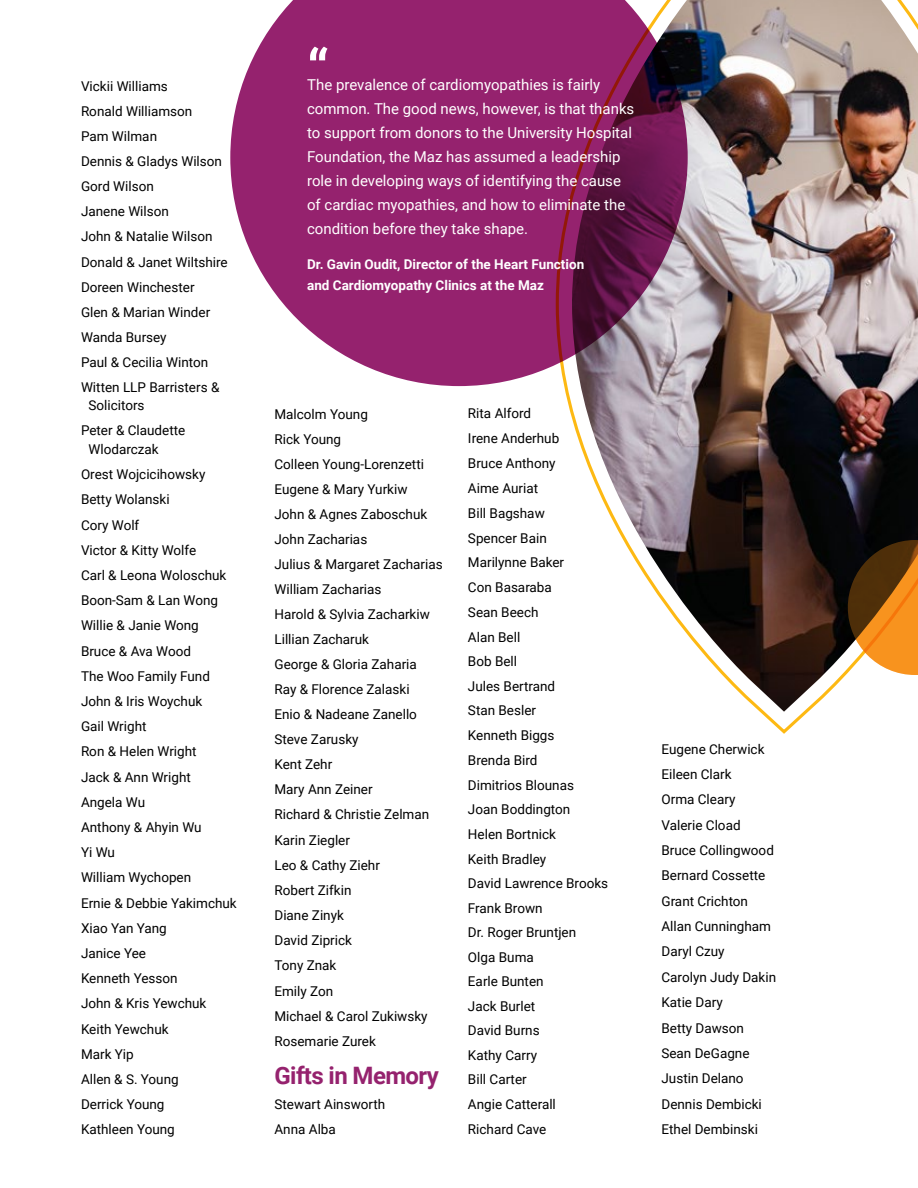
<style>
.page{position:relative;width:918px;height:1188px;background:#fff}
.page>*{position:absolute;margin:0;border:0;box-sizing:border-box;transform-origin:0 0}
.t1{font:700 54px "Roboto";color:#fff}
.t2{font:700 24px "Roboto";letter-spacing:-.025em;color:#95226e}
.t3{font:15px/24px "Roboto";color:#fff}
.t4{font:13.5px/25px "Roboto";color:#000}
.t5{font:700 13.5px/21px "Roboto";color:#fff}
</style>
<div class="page">
<img style="left:572px;top:0;width:346px;height:712px">
<svg style="left:230px;top:0;width:458px;height:386px;background:#983d79"></svg>
<svg style="left:848px;top:540px;width:70px;height:135px;background:#9f6625"></svg>
<p class="t4" style="left:81px;top:75px;width:148px">Vickii Williams<br>Ronald Williamson<br>Pam Wilman<br>Dennis &amp; Gladys Wilson<br>Gord Wilson<br>Janene Wilson<br>John &amp; Natalie Wilson<br>Donald &amp; Janet Wiltshire<br>Doreen Winchester<br>Glen &amp; Marian Winder<br>Wanda Bursey<br>Paul &amp; Cecilia Winton<br>Witten LLP Barristers &amp;</p>
<p class="t4" style="left:81px;top:394px;width:106px;text-indent:8px">Solicitors<br>Peter &amp; Claudette</p>
<p class="t4" style="left:81px;top:437px;width:157px;text-indent:8px">Wlodarczak<br>Orest Wojcicihowsky<br>Betty Wolanski<br>Cory Wolf<br>Victor &amp; Kitty Wolfe<br>Carl &amp; Leona Woloschuk<br>Boon-Sam &amp; Lan Wong<br>Willie &amp; Janie Wong<br>Bruce &amp; Ava Wood<br>The Woo Family Fund<br>John &amp; Iris Woychuk<br>Gail Wright<br>Ron &amp; Helen Wright<br>Jack &amp; Ann Wright<br>Angela Wu<br>Anthony &amp; Ahyin Wu<br>Yi Wu<br>William Wychopen<br>Ernie &amp; Debbie Yakimchuk<br>Xiao Yan Yang<br>Janice Yee<br>Kenneth Yesson<br>John &amp; Kris Yewchuk<br>Keith Yewchuk<br>Mark Yip<br>Allen &amp; S. Young<br>Derrick Young<br>Kathleen Young</p>
<h1 class="t1" style="left:307px;top:44px;width:23px">“</h1>
<p class="t3" style="left:307px;top:74px;width:329px">The prevalence of cardiomyopathies is fairly common. The good news, however, is that thanks to support from donors to the University Hospital Foundation, the Maz has assumed a leadership role in developing ways of identifying the cause of cardiac myopathies, and how to eliminate the condition before they take shape.</p>
<p class="t5" style="left:307px;top:254px;width:279px">Dr. Gavin Oudit, Director of the Heart Function and Cardiomyopathy Clinics at the Maz</p>
<p class="t4" style="left:274px;top:402px;width:170px">Malcolm Young<br>Rick Young<br>Colleen Young-Lorenzetti<br>Eugene &amp; Mary Yurkiw<br>John &amp; Agnes Zaboschuk<br>John Zacharias<br>Julius &amp; Margaret Zacharias<br>William Zacharias<br>Harold &amp; Sylvia Zacharkiw<br>Lillian Zacharuk<br>George &amp; Gloria Zaharia<br>Ray &amp; Florence Zalaski<br>Enio &amp; Nadeane Zanello<br>Steve Zarusky<br>Kent Zehr<br>Mary Ann Zeiner<br>Richard &amp; Christie Zelman<br>Karin Ziegler<br>Leo &amp; Cathy Ziehr<br>Robert Zifkin<br>Diane Zinyk<br>David Ziprick<br>Tony Znak<br>Emily Zon<br>Michael &amp; Carol Zukiwsky<br>Rosemarie Zurek</p>
<h2 class="t2" style="left:274px;top:1064px;width:166px">Gifts in Memory</h2>
<p class="t4" style="left:274px;top:1092px;width:112px">Stewart Ainsworth<br>Anna Alba</p>
<p class="t4" style="left:468px;top:402px;width:142px;line-height:24.6px">Rita Alford<br>Irene Anderhub<br>Bruce Anthony<br>Aime Auriat<br>Bill Bagshaw<br>Spencer Bain<br>Marilynne Baker<br>Con Basaraba<br>Sean Beech<br>Alan Bell<br>Bob Bell<br>Jules Bertrand<br>Stan Besler<br>Kenneth Biggs<br>Brenda Bird<br>Dimitrios Blounas<br>Joan Boddington<br>Helen Bortnick<br>Keith Bradley<br>David Lawrence Brooks<br>Frank Brown<br>Dr. Roger Bruntjen<br>Olga Buma<br>Earle Bunten<br>Jack Burlet<br>David Burns<br>Kathy Carry<br>Bill Carter<br>Angie Catterall<br>Richard Cave</p>
<p class="t4" style="left:661px;top:737px;width:116px">Eugene Cherwick<br>Eileen Clark<br>Orma Cleary<br>Valerie Cload<br>Bruce Collingwood<br>Bernard Cossette<br>Grant Crichton<br>Allan Cunningham<br>Daryl Czuy<br>Carolyn Judy Dakin<br>Katie Dary<br>Betty Dawson<br>Sean DeGagne<br>Justin Delano<br>Dennis Dembicki<br>Ethel Dembinski</p>
</div>
